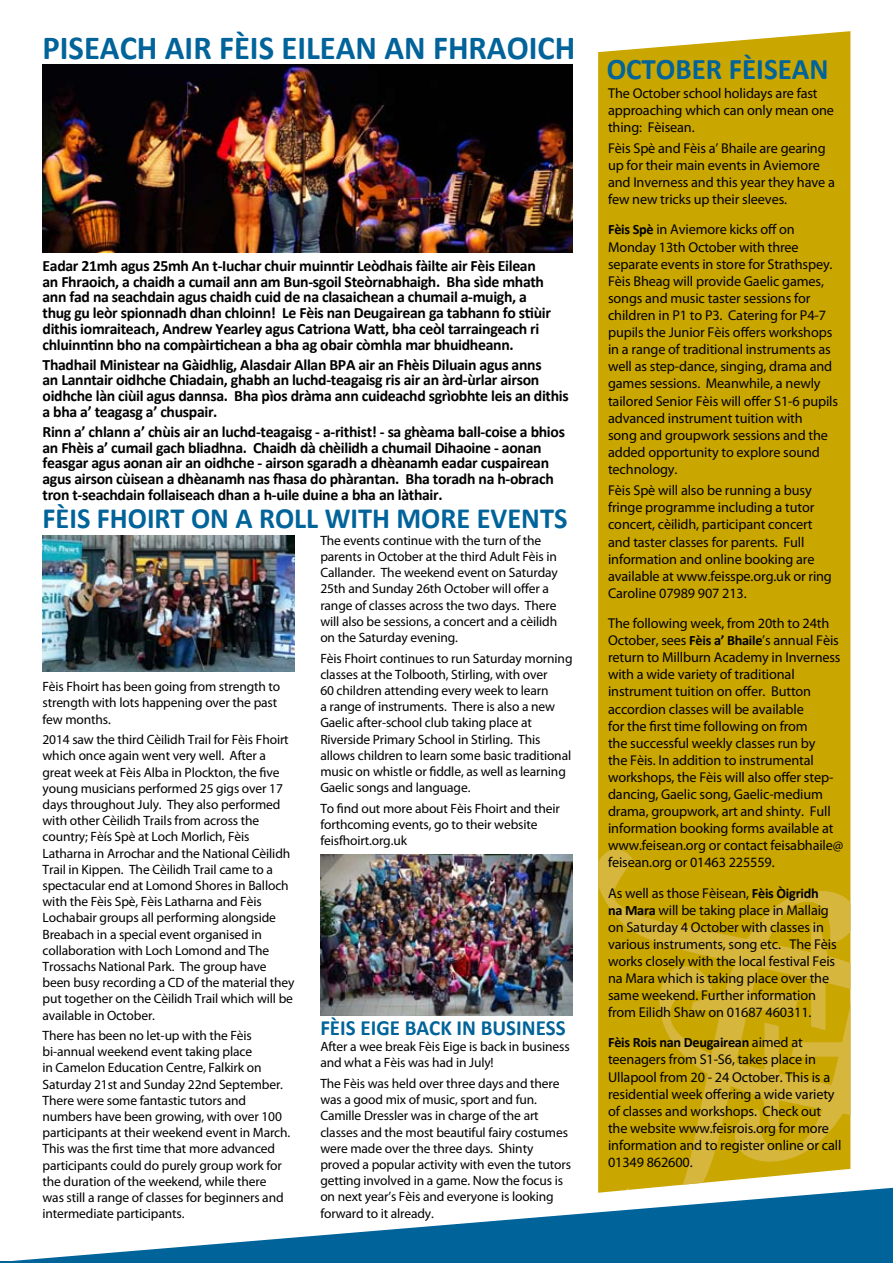
<style>
.page{position:relative;width:893px;height:1263px;background:#fff}
.page>*{position:absolute;margin:0;border:0;box-sizing:border-box;transform-origin:0 0}
.t1{font:700 33.75px "Calibri";color:#00639a}
.t2{font:700 30px "Calibri";color:#00639a}
.t3{font:700 29.4px "Calibri";color:#00639a}
.t4{font:700 21.75px "Calibri";color:#00639a}
.t5{font:700 15.75px/15.8px "Calibri";letter-spacing:-.02em;color:#000}
.t6{font:14.25px/17.1px "Myriad Pro";letter-spacing:-.01em;color:#000}
.t7{font:700 14.25px "Calibri";letter-spacing:-.02em;color:#000}
.t8{font:13.5px/16.2px "Myriad Pro";letter-spacing:-.01em;color:#000}
.s1{font-family:"Calibri";font-weight:700}
.s2{font-family:"Myriad Pro";font-weight:400}
</style>
<div class="page">
<svg style="left:12px;top:1188px;width:881px;height:73px;fill:#00639a"></svg>
<hr style="left:0;top:1261px;width:893px;height:2px;background:#00639a">
<div style="left:598px;top:31px;width:252px;height:796px;background:#caa600"></div>
<img style="left:598px;top:827px;width:252px;height:366px">
<img style="left:43px;top:64px;width:530px;height:189px">
<img style="left:320px;top:855px;width:253px;height:160px">
<img style="left:43px;top:536px;width:252px;height:135px">
<h1 class="t1" style="left:43px;top:27px;width:534px">PISEACH AIR FÈIS EILEAN AN FHRAOICH</h1>
<p class="t5" style="left:43px;top:258px;width:510px">Eadar 21mh agus 25mh An t-Iuchar chuir muinntir Leòdhais fàilte air Fèis Eilean an Fhraoich, a chaidh a cumail ann am Bun-sgoil Steòrnabhaigh. Bha sìde mhath ann fad na seachdain agus chaidh cuid de na clasaichean a chumail a-muigh, a thug gu leòr spionnadh dhan chloinn! Le Fèis nan Deugairean ga tabhann fo stiùir dithis iomraiteach, Andrew Yearley agus Catriona Watt, bha ceòl tarraingeach ri chluinntinn bho na compàirtichean a bha ag obair còmhla mar bhuidheann.</p>
<p class="t5" style="left:43px;top:356px;width:528px">Thadhail Ministear na Gàidhlig, Alasdair Allan BPA air an Fhèis Diluain agus anns<br>an Lanntair oidhche Chiadain, ghabh an luchd-teagaisg ris air an àrd-ùrlar airson oidhche làn ciùil agus dannsa. Bha pìos dràma ann cuideachd sgrìobhte leis an dithis a bha a’ teagasg a’ chuspair.</p>
<p class="t5" style="left:43px;top:424px;width:524px">Rinn a’ chlann a’ chùis air an luchd-teagaisg - a-rithist! - sa ghèama ball-coise a bhios an Fhèis a’ cumail gach bliadhna. Chaidh dà chèilidh a chumail Dihaoine - aonan feasgar agus aonan air an oidhche - airson sgaradh a dhèanamh eadar cuspairean agus airson cùisean a dhèanamh nas fhasa do phàrantan. Bha toradh na h-obrach tron t-seachdain follaiseach dhan a h-uile duine a bha an làthair.</p>
<h3 class="t3" style="left:43px;top:500px;width:526px">FÈIS FHOIRT ON A ROLL WITH MORE EVENTS</h3>
<p class="t8" style="left:43px;top:678px;width:239px">Fèis Fhoirt has been going from strength to strength with lots happening over the past few months.</p>
<p class="t8" style="left:43px;top:731px;width:254px">2014 saw the third Cèilidh Trail for Fèis Fhoirt which once again went very well. After a great week at Fèis Alba in Plockton, the five young musicians performed 25 gigs over 17 days throughout July. They also performed with other Cèilidh Trails from across the country; Fèís Spè at Loch Morlich, Fèis Latharna in Arrochar and the National Cèilidh Trail in Kippen. The Cèilidh Trail came to a spectacular end at Lomond Shores in Balloch with the Fèis Spè, Fèis Latharna and Fèis Lochabair groups all performing alongside Breabach in a special event organised in collaboration with Loch Lomond and The Trossachs National Park. The group have been busy recording a CD of the material they put together on the Cèilidh Trail which will be available in October.</p>
<p class="t8" style="left:43px;top:1027px;width:249px">There has been no let-up with the Fèis bi-annual weekend event taking place<br>in Camelon Education Centre, Falkirk on Saturday 21st and Sunday 22nd September.<br>There were some fantastic tutors and numbers have been growing, with over 100 participants at their weekend event in March.<br>This was the first time that more advanced participants could do purely group work for the duration of the weekend, while there was still a range of classes for beginners and intermediate participants.</p>
<p class="t8" style="left:320px;top:532px;width:239px">The events continue with the turn of the parents in October at the third Adult Fèis in Callander. The weekend event on Saturday 25th and Sunday 26th October will offer a range of classes across the two days. There will also be sessions, a concert and a cèilidh on the Saturday evening.</p>
<p class="t8" style="left:320px;top:650px;width:254px">Fèis Fhoirt continues to run Saturday morning classes at the Tolbooth, Stirling, with over<br>60 children attending every week to learn<br>a range of instruments. There is also a new Gaelic after-school club taking place at Riverside Primary School in Stirling. This allows children to learn some basic traditional music on whistle or fiddle, as well as learning Gaelic songs and language.</p>
<p class="t8" style="left:320px;top:800px;width:241px">To find out more about Fèis Fhoirt and their forthcoming events, go to their website feisfhoirt.org.uk</p>
<h3 class="t4" style="left:320px;top:1014px;width:247px">FÈIS EIGE BACK IN BUSINESS</h3>
<p class="t8" style="left:320px;top:1038px;width:251px">After a wee break Fèis Eige is back in business and what a Fèis was had in July!</p>
<p class="t8" style="left:320px;top:1075px;width:252px">The Fèis was held over three days and there was a good mix of music, sport and fun.<br>Camille Dressler was in charge of the art classes and the most beautiful fairy costumes were made over the three days. Shinty proved a popular activity with even the tutors getting involved in a game. Now the focus is on next year’s Fèis and everyone is looking forward to it already.</p>
<h2 class="t2" style="left:607px;top:50px;width:223px">OCTOBER FÈISEAN</h2>
<p class="t6" style="left:608px;top:84px;width:227px">The October school holidays are fast approaching which can only mean one thing: Fèisean.</p>
<p class="t6" style="left:608px;top:139px;width:228px">Fèis Spè and Fèis a’ Bhaile are gearing up for their main events in Aviemore and Inverness and this year they have a few new tricks up their sleeves.</p>
<p class="t6" style="left:608px;top:221px;width:232px"><span class="s1">Fèis Spè</span> in Aviemore kicks off on Monday 13th October with three separate events in store for Strathspey.<br>Fèis Bheag will provide Gaelic games, songs and music taster sessions for children in P1 to P3. Catering for P4-7 pupils the Junior Fèis offers workshops in a range of traditional instruments as well as step-dance, singing, drama and games sessions. Meanwhile, a newly tailored Senior Fèis will offer S1-6 pupils advanced instrument tuition with<br>song and groupwork sessions and the added opportunity to explore sound technology.</p>
<p class="t6" style="left:608px;top:482px;width:225px">Fèis Spè will also be running a busy fringe programme including a tutor concert, cèilidh, participant concert and taster classes for parents. Full information and online booking are available at www.feisspe.org.uk or ring Caroline 07989 907 213.</p>
<p class="t6" style="left:608px;top:614px;width:237px">The following week, from 20th to 24th October, sees <span class="s1">Fèis a’ Bhaile</span>’s annual Fèis return to Millburn Academy in Inverness with a wide variety of traditional instrument tuition on offer. Button accordion classes will be available<br>for the first time following on from<br>the successful weekly classes run by<br>the Fèis. In addition to instrumental workshops, the Fèis will also offer step&shy;dancing, Gaelic song, Gaelic-medium drama, groupwork, art and shinty. Full information booking forms available at www.feisean.org or contact feisabhaile@ feisean.org or 01463 225559.</p>
<p class="t6" style="left:608px;top:884px;width:230px">As well as those Fèisean, <span class="s1">Fèis Òigridh na Mara</span> will be taking place in Mallaig on Saturday 4 October with classes in various instruments, song etc. The Fèis works closely with the local festival Feis na Mara which is taking place over the same weekend. Further information from Eilidh Shaw on 01687 460311.</p>
<p class="t7" style="left:608px;top:1033px;width:196px">Fèis Rois nan Deugairean <span class="s2">aimed at</span></p>
<p class="t6" style="left:608px;top:1051px;width:235px">teenagers from S1-S6, takes place in Ullapool from 20 - 24 October. This is a residential week offering a wide variety of classes and workshops. Check out the website www.feisrois.org for more information and to register online or call 01349 862600.</p>
</div>
